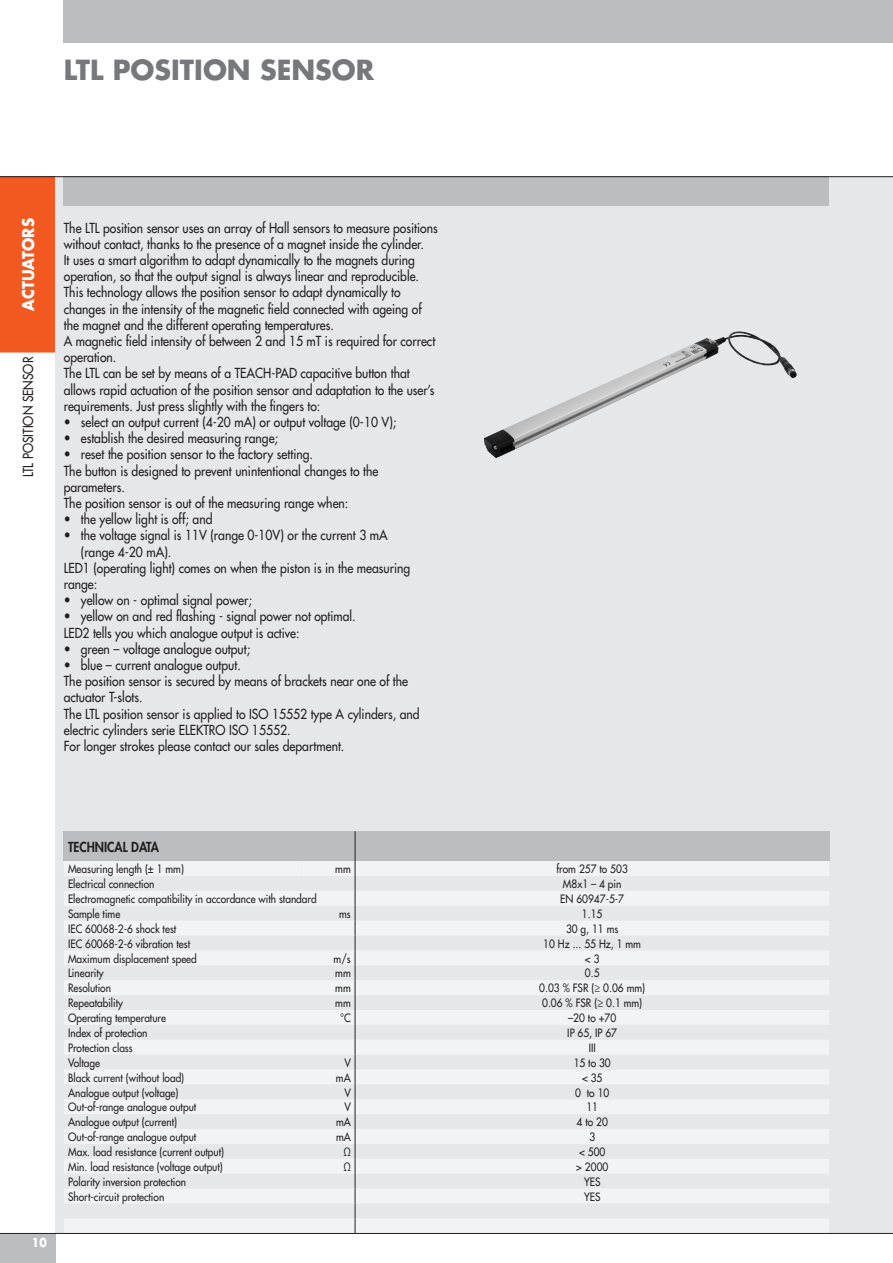
<style>
.page{position:relative;width:893px;height:1263px;background:#fff}
.page>*{position:absolute;margin:0;border:0;box-sizing:border-box;transform-origin:0 0}
.t1{font:700 27px "Futura Std";color:#76787b}
.t2{font:700 15.75px "Futura Std";color:#fff;scale:.95 1}
.t3{font:500 13.5px/16.2px "Futura Std";color:#231f20;scale:.9 1}
.t4{font:500 13.5px/16.2px "Futura Std";color:#231f20;scale:.89 1}
.t5{font:800 13.5px "Futura Std";color:#231f20;scale:.9 1}
.t6{font:700 12px "Futura Std";color:#fff;scale:.9 1}
.t7{font:500 11.25px "Futura Std";color:#231f20;scale:.9 1}
</style>
<div class="page">
<div style="left:0;top:1233px;width:55px;height:30px;background:#bcbdc0"></div>
<div style="left:64px;top:0;width:829px;height:43px;background:#bcbdc0"></div>
<div style="left:0;top:176px;width:55px;height:177px;background:#f15921"></div>
<hr style="left:0;top:352px;width:55px;height:3px;background:#fff">
<div style="left:55px;top:176px;width:838px;height:1057px;background:#e6e7e9"></div>
<div style="left:64px;top:176px;width:765px;height:30px;background:#bcbdc0"></div>
<div style="left:64px;top:831px;width:291px;height:30px;background:#bcbdc0"></div>
<div style="left:355px;top:831px;width:474px;height:30px;background:#bcbdc0"></div>
<svg style="left:64px;top:1174px;width:765px;height:59px"></svg>
<svg style="left:64px;top:861px;width:765px;height:313px;fill:#f0f1f2"></svg>
<hr style="left:355px;top:831px;width:1px;height:30px;background:#231f20">
<svg style="left:355px;top:861px;width:1px;height:372px"></svg>
<img style="left:484px;top:331px;width:313px;height:127px">
<hr style="left:0;top:1233px;width:893px;height:1px;background:#231f20">
<hr style="left:0;top:176px;width:893px;height:1px;background:#231f20">
<h1 class="t1" style="left:64px;top:52px;width:312px">LTL POSITION SENSOR</h1>
<p class="t2" style="left:18px;top:311px;width:99px;rotate:-90deg">ACTUATORS</p>
<p class="t3" style="left:20px;top:477px;width:135px;rotate:-90deg">LTL POSITION SENSOR</p>
<p class="t3" style="left:64px;top:220px;width:417px">The LTL position sensor uses an array of Hall sensors to measure positions without contact, thanks to the presence of a magnet inside the cylinder.<br>It uses a smart algorithm to adapt dynamically to the magnets during operation, so that the output signal is always linear and reproducible.<br>This technology allows the position sensor to adapt dynamically to changes in the intensity of the magnetic field connected with ageing of the magnet and the different operating temperatures.<br>A magnetic field intensity of between 2 and 15 mT is required for correct operation.<br>The LTL can be set by means of a TEACH-PAD capacitive button that allows rapid actuation of the position sensor and adaptation to the user’s requirements. Just press slightly with the fingers to:</p>
<p class="t3" style="left:64px;top:414px;width:371px">• select an output current (4-20 mA) or output voltage (0-10 V);</p>
<p class="t3" style="left:64px;top:430px;width:240px">• establish the desired measuring range;</p>
<p class="t3" style="left:64px;top:446px;width:351px">• reset the position sensor to the factory setting.<br>The button is designed to prevent unintentional changes to the parameters.<br>The position sensor is out of the measuring range when:</p>
<p class="t3" style="left:64px;top:511px;width:167px">• the yellow light is off; and</p>
<p class="t3" style="left:64px;top:527px;width:361px">• the voltage signal is 11V (range 0-10V) or the current 3 mA</p>
<p class="t3" style="left:81px;top:544px;width:102px">(range 4-20 mA).</p>
<p class="t3" style="left:64px;top:560px;width:386px">LED1 (operating light) comes on when the piston is in the measuring</p>
<p class="t3" style="left:64px;top:576px;width:39px">range:</p>
<p class="t3" style="left:64px;top:592px;width:211px">• yellow on - optimal signal power;</p>
<p class="t4" style="left:64px;top:608px;width:329px">• yellow on and red flashing - signal power not optimal.<br>LED2 tells you which analogue output is active:</p>
<p class="t3" style="left:64px;top:641px;width:209px">• green – voltage analogue output;</p>
<p class="t3" style="left:64px;top:657px;width:397px">• blue – current analogue output.<br>The position sensor is secured by means of brackets near one of the actuator T-slots.<br>The LTL position sensor is applied to ISO 15552 type A cylinders, and electric cylinders serie ELEKTRO ISO 15552.<br>For longer strokes please contact our sales department.</p>
<p class="t6" style="left:32px;top:1235px;width:18px">10</p>
<p class="t5" style="left:68px;top:838px;width:103px">TECHNICAL DATA</p>
<p class="t7" style="left:68px;top:862px;width:130px">Measuring length (± 1 mm)</p>
<p class="t7" style="left:335px;top:862px;width:19px">mm</p>
<p class="t7" style="left:556px;top:862px;width:81px">from 257 to 503</p>
<p class="t7" style="left:68px;top:877px;width:98px">Electrical connection</p>
<p class="t7" style="left:563px;top:877px;width:66px">M8x1 – 4 pin</p>
<p class="t7" style="left:68px;top:892px;width:278px">Electromagnetic compatibility in accordance with standard</p>
<p class="t7" style="left:560px;top:892px;width:72px">EN 60947-5-7</p>
<p class="t7" style="left:68px;top:907px;width:60px">Sample time</p>
<p class="t7" style="left:339px;top:907px;width:14px">ms</p>
<p class="t7" style="left:582px;top:907px;width:24px">1.15</p>
<p class="t7" style="left:68px;top:921px;width:122px">IEC 60068-2-6 shock test</p>
<p class="t7" style="left:566px;top:921px;width:60px">30 g, 11 ms</p>
<p class="t7" style="left:68px;top:936px;width:137px">IEC 60068-2-6 vibration test</p>
<p class="t7" style="left:543px;top:936px;width:110px">10 Hz ... 55 Hz, 1 mm</p>
<p class="t7" style="left:68px;top:951px;width:145px">Maximum displacement speed</p>
<p class="t7" style="left:334px;top:951px;width:21px">m/s</p>
<p class="t7" style="left:585px;top:951px;width:18px">&lt; 3</p>
<p class="t7" style="left:68px;top:966px;width:41px">Linearity</p>
<p class="t7" style="left:335px;top:966px;width:19px">mm</p>
<p class="t7" style="left:585px;top:966px;width:18px">0.5</p>
<p class="t7" style="left:68px;top:981px;width:49px">Resolution</p>
<p class="t7" style="left:335px;top:981px;width:19px">mm</p>
<p class="t7" style="left:539px;top:981px;width:119px">0.03 % FSR (≥ 0.06 mm)</p>
<p class="t7" style="left:68px;top:996px;width:63px">Repeatability</p>
<p class="t7" style="left:335px;top:996px;width:19px">mm</p>
<p class="t7" style="left:542px;top:996px;width:113px">0.06 % FSR (≥ 0.1 mm)</p>
<p class="t7" style="left:68px;top:1011px;width:110px">Operating temperature</p>
<p class="t7" style="left:340px;top:1011px;width:13px">°C</p>
<p class="t7" style="left:568px;top:1011px;width:55px">–20 to +70</p>
<p class="t7" style="left:68px;top:1026px;width:90px">Index of protection</p>
<p class="t7" style="left:567px;top:1026px;width:57px">IP 65, IP 67</p>
<p class="t7" style="left:68px;top:1041px;width:73px">Protection class</p>
<p class="t7" style="left:589px;top:1041px;width:9px">III</p>
<p class="t7" style="left:68px;top:1055px;width:37px">Voltage</p>
<p class="t7" style="left:344px;top:1055px;width:9px">V</p>
<p class="t7" style="left:574px;top:1055px;width:43px">15 to 30</p>
<p class="t7" style="left:68px;top:1070px;width:131px">Black current (without load)</p>
<p class="t7" style="left:336px;top:1070px;width:18px">mA</p>
<p class="t7" style="left:582px;top:1070px;width:24px">&lt; 35</p>
<p class="t7" style="left:68px;top:1085px;width:124px">Analogue output (voltage)</p>
<p class="t7" style="left:344px;top:1085px;width:9px">V</p>
<p class="t7" style="left:575px;top:1085px;width:40px">0 to 10</p>
<p class="t7" style="left:68px;top:1100px;width:144px">Out-of-range analogue output</p>
<p class="t7" style="left:344px;top:1100px;width:9px">V</p>
<p class="t7" style="left:586px;top:1100px;width:15px">11</p>
<p class="t7" style="left:68px;top:1115px;width:123px">Analogue output (current)</p>
<p class="t7" style="left:336px;top:1115px;width:18px">mA</p>
<p class="t7" style="left:577px;top:1115px;width:36px">4 to 20</p>
<p class="t7" style="left:68px;top:1130px;width:144px">Out-of-range analogue output</p>
<p class="t7" style="left:336px;top:1130px;width:18px">mA</p>
<p class="t7" style="left:589px;top:1130px;width:8px">3</p>
<p class="t7" style="left:68px;top:1145px;width:175px">Max. load resistance (current output)</p>
<p class="t7" style="left:343px;top:1145px;width:10px">Ω</p>
<p class="t7" style="left:579px;top:1145px;width:31px">&lt; 500</p>
<p class="t7" style="left:68px;top:1160px;width:173px">Min. load resistance (voltage output)</p>
<p class="t7" style="left:343px;top:1160px;width:10px">Ω</p>
<p class="t7" style="left:576px;top:1160px;width:37px">&gt; 2000</p>
<p class="t7" style="left:68px;top:1174px;width:133px">Polarity inversion protection</p>
<p class="t7" style="left:584px;top:1174px;width:20px">YES</p>
<p class="t7" style="left:68px;top:1189px;width:108px">Short-circuit protection</p>
<p class="t7" style="left:584px;top:1189px;width:20px">YES</p>
</div>
